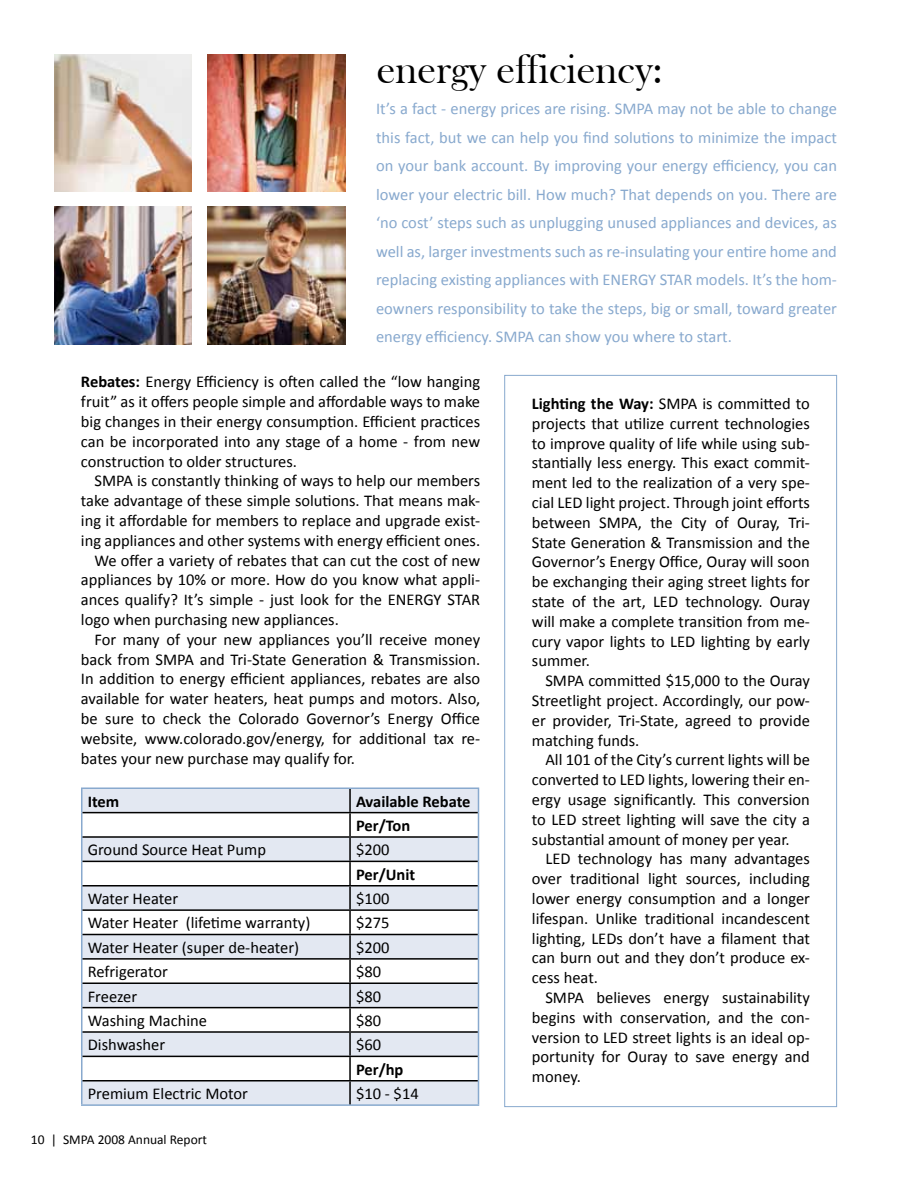
<style>
.page{position:relative;width:918px;height:1188px;background:#fff}
.page>*{position:absolute;margin:0;border:0;box-sizing:border-box;transform-origin:0 0}
.t1{font:42px "Bask Old Face";color:#000}
.t2{font:16.5px/19.8px "Calibri";color:#000;text-align:justify}
.t3{font:16.5px/28.5px "Calibri";color:#88a9ce;text-align:justify}
.t4{font:700 16.5px/24.3px "Calibri";color:#000}
.t5{font:13.5px "Calibri";color:#000}
.s1{font-weight:700}
</style>
<div class="page">
<div style="left:504px;top:375px;width:333px;height:732px;background:#fff;border:1px solid #88a9ce"></div>
<img style="left:54px;top:207px;width:138px;height:138px">
<img style="left:207px;top:207px;width:138px;height:138px">
<img style="left:54px;top:54px;width:138px;height:138px">
<img style="left:207px;top:54px;width:138px;height:138px">
<div style="left:82px;top:789px;width:396px;height:315px;background:#e3e8f2"></div>
<svg style="left:82px;top:813px;width:396px;height:267px"></svg>
<hr style="left:81px;top:788px;width:269px;height:1px;background:#88a9ce">
<hr style="left:350px;top:788px;width:129px;height:1px;background:#88a9ce">
<svg style="left:81px;top:789px;width:1px;height:315px"></svg>
<svg style="left:478px;top:789px;width:1px;height:315px"></svg>
<hr style="left:81px;top:1104px;width:269px;height:2px;background:#88a9ce">
<hr style="left:350px;top:1104px;width:129px;height:2px;background:#88a9ce">
<hr style="left:349px;top:789px;width:2px;height:23px;background:#000">
<hr style="left:82px;top:812px;width:268px;height:1px;background:#000">
<hr style="left:350px;top:812px;width:128px;height:1px;background:#000">
<hr style="left:349px;top:813px;width:2px;height:23px;background:#000">
<hr style="left:82px;top:836px;width:268px;height:2px;background:#000">
<hr style="left:350px;top:836px;width:128px;height:2px;background:#000">
<hr style="left:349px;top:838px;width:2px;height:23px;background:#000">
<hr style="left:82px;top:861px;width:268px;height:1px;background:#000">
<hr style="left:350px;top:861px;width:128px;height:1px;background:#000">
<hr style="left:349px;top:862px;width:2px;height:23px;background:#000">
<hr style="left:82px;top:885px;width:268px;height:1px;background:#000">
<hr style="left:350px;top:885px;width:128px;height:1px;background:#000">
<hr style="left:349px;top:886px;width:2px;height:23px;background:#000">
<hr style="left:82px;top:909px;width:268px;height:2px;background:#000">
<hr style="left:350px;top:909px;width:128px;height:2px;background:#000">
<hr style="left:349px;top:911px;width:2px;height:23px;background:#000">
<hr style="left:82px;top:934px;width:268px;height:1px;background:#000">
<hr style="left:350px;top:934px;width:128px;height:1px;background:#000">
<hr style="left:349px;top:935px;width:2px;height:23px;background:#000">
<hr style="left:82px;top:958px;width:268px;height:2px;background:#000">
<hr style="left:350px;top:958px;width:128px;height:2px;background:#000">
<hr style="left:349px;top:960px;width:2px;height:22px;background:#000">
<hr style="left:82px;top:982px;width:268px;height:2px;background:#000">
<hr style="left:350px;top:982px;width:128px;height:2px;background:#000">
<hr style="left:349px;top:984px;width:2px;height:23px;background:#000">
<hr style="left:82px;top:1007px;width:268px;height:1px;background:#000">
<hr style="left:350px;top:1007px;width:128px;height:1px;background:#000">
<hr style="left:349px;top:1008px;width:2px;height:23px;background:#000">
<hr style="left:82px;top:1031px;width:268px;height:2px;background:#000">
<hr style="left:350px;top:1031px;width:128px;height:2px;background:#000">
<hr style="left:349px;top:1033px;width:2px;height:23px;background:#000">
<hr style="left:82px;top:1056px;width:268px;height:1px;background:#000">
<hr style="left:350px;top:1056px;width:128px;height:1px;background:#000">
<hr style="left:349px;top:1057px;width:2px;height:23px;background:#000">
<hr style="left:82px;top:1080px;width:268px;height:2px;background:#000">
<hr style="left:350px;top:1080px;width:128px;height:2px;background:#000">
<hr style="left:349px;top:1082px;width:2px;height:22px;background:#000">
<h1 class="t1" style="left:377px;top:46px;width:288px">energy efficiency:</h1>
<p class="t3" style="left:376px;top:94px;width:462px">It’s a fact - energy prices are rising. SMPA may not be able to change this fact, but we can help you find solutions to minimize the impact on your bank account. By improving your energy efficiency, you can lower your electric bill. How much? That depends on you. There are ‘no cost’ steps such as unplugging unused appliances and devices, as well as, larger investments such as re-insulating your entire home and replacing existi ng appliances with ENERGY STAR models. It’s the hom&shy;eowners responsibility to take the steps, big or small, toward greater energy efficiency. SMPA can show you where to start.</p>
<p class="t2" style="left:81px;top:371px;width:401px"><span class="s1">Rebates:</span> Energy Efficiency is often called the “low hanging fruit” as it offers people simple and affordable ways to make big changes in their energy consumption. Efficient practices can be incorporated into any stage of a home - from new construction to older structures.</p>
<p class="t2" style="left:94px;top:470px;width:387px">SMPA is constantly thinking of ways to help our members</p>
<p class="t2" style="left:81px;top:490px;width:401px">take advantage of these simple solutions. That means mak-</p>
<p class="t2" style="left:81px;top:510px;width:401px">ing it affordable for members to replace and upgrade exist-</p>
<p class="t2" style="left:81px;top:530px;width:401px">ing appliances and other systems with energy efficient ones.</p>
<p class="t2" style="left:94px;top:549px;width:387px">We offer a variety of rebates that can cut the cost of new</p>
<p class="t2" style="left:81px;top:569px;width:401px">appliances by 10% or more. How do you know what appli-</p>
<p class="t2" style="left:81px;top:589px;width:401px">ances qualify? It’s simple - just look for the ENERGY STAR</p>
<p class="t2" style="left:81px;top:609px;width:259px">logo when purchasing new appliances.</p>
<p class="t2" style="left:94px;top:629px;width:387px">For many of your new appliances you’ll receive money</p>
<p class="t2" style="left:81px;top:648px;width:401px">back from SMPA and Tri-State Generation &amp; Transmission.</p>
<p class="t2" style="left:81px;top:668px;width:401px">In addition to energy efficient appliances, rebates are also</p>
<p class="t2" style="left:81px;top:688px;width:401px">available for water heaters, heat pumps and motors. Also,</p>
<p class="t2" style="left:81px;top:708px;width:401px">be sure to check the Colorado Governor’s Energy Office</p>
<p class="t2" style="left:81px;top:728px;width:401px">website, www.colorado.gov/energy, for additional tax re-</p>
<p class="t2" style="left:81px;top:747px;width:276px">bates your new purchase may qualify for.</p>
<p class="t4" style="left:88px;top:788px;width:33px">Item</p>
<p class="t4" style="left:356px;top:788px;width:116px">Available Rebate<br>Per/Ton</p>
<p class="t2" style="left:88px;top:839px;width:180px">Ground Source Heat Pump</p>
<p class="t2" style="left:356px;top:839px;width:35px">$200</p>
<p class="t4" style="left:356px;top:861px;width:61px">Per/Unit</p>
<p class="t2" style="left:88px;top:888px;width:92px">Water Heater</p>
<p class="t2" style="left:356px;top:888px;width:35px">$100</p>
<p class="t2" style="left:88px;top:912px;width:224px">Water Heater (lifeti me warranty)</p>
<p class="t2" style="left:356px;top:912px;width:35px">$275</p>
<p class="t2" style="left:88px;top:937px;width:213px">Water Heater (super de-heater)</p>
<p class="t2" style="left:356px;top:937px;width:35px">$200</p>
<p class="t2" style="left:88px;top:961px;width:82px">Refrigerator</p>
<p class="t2" style="left:356px;top:961px;width:27px">$80</p>
<p class="t2" style="left:88px;top:985px;width:51px">Freezer</p>
<p class="t2" style="left:356px;top:985px;width:27px">$80</p>
<p class="t2" style="left:88px;top:1010px;width:121px">Washing Machine</p>
<p class="t2" style="left:356px;top:1010px;width:27px">$80</p>
<p class="t2" style="left:88px;top:1034px;width:79px">Dishwasher</p>
<p class="t2" style="left:356px;top:1034px;width:27px">$60</p>
<p class="t4" style="left:356px;top:1056px;width:49px">Per/hp</p>
<p class="t2" style="left:88px;top:1083px;width:162px">Premium Electric Motor</p>
<p class="t2" style="left:356px;top:1083px;width:64px">$10 - $14</p>
<p class="t2" style="left:532px;top:393px;width:280px"><span class="s1">Lighting the Way:</span> SMPA is committed to projects that uti lize current technologies to improve quality of life while using sub&shy;stantially less energy. This exact commit&shy;ment led to the realization of a very spe&shy;cial LED light project. Through joint efforts between SMPA, the City of Ouray, Tri-State Generation &amp; Transmission and the Governor’s Energy Office, Ouray will soon be exchanging their aging street lights for state of the art, LED technology. Ouray will make a complete transition from me&shy;cury vapor lights to LED lighti ng by early summer.</p>
<p class="t2" style="left:532px;top:670px;width:280px;text-indent:13px">SMPA committed $15,000 to the Ouray Streetlight project. Accordingly, our pow&shy;er provider, Tri-State, agreed to provide matching funds.</p>
<p class="t2" style="left:532px;top:749px;width:280px;text-indent:13px">All 101 of the City’s current lights will be converted to LED lights, lowering their en&shy;ergy usage significantly. This conversion to LED street lighti ng will save the city a substantial amount of money per year.</p>
<p class="t2" style="left:532px;top:848px;width:280px;text-indent:13px">LED technology has many advantages over traditional light sources, including lower energy consumption and a longer lifespan. Unlike traditional incandescent lighti ng, LEDs don’t have a filament that can burn out and they don’t produce ex&shy;cess heat.</p>
<p class="t2" style="left:532px;top:987px;width:280px;text-indent:13px">SMPA believes energy sustainability begins with conservation, and the con&shy;version to LED street lights is an ideal op&shy;portunity for Ouray to save energy and money.</p>
<p class="t5" style="left:31px;top:1131px;width:178px">10 | SMPA 2008 Annual Report</p>
</div>
